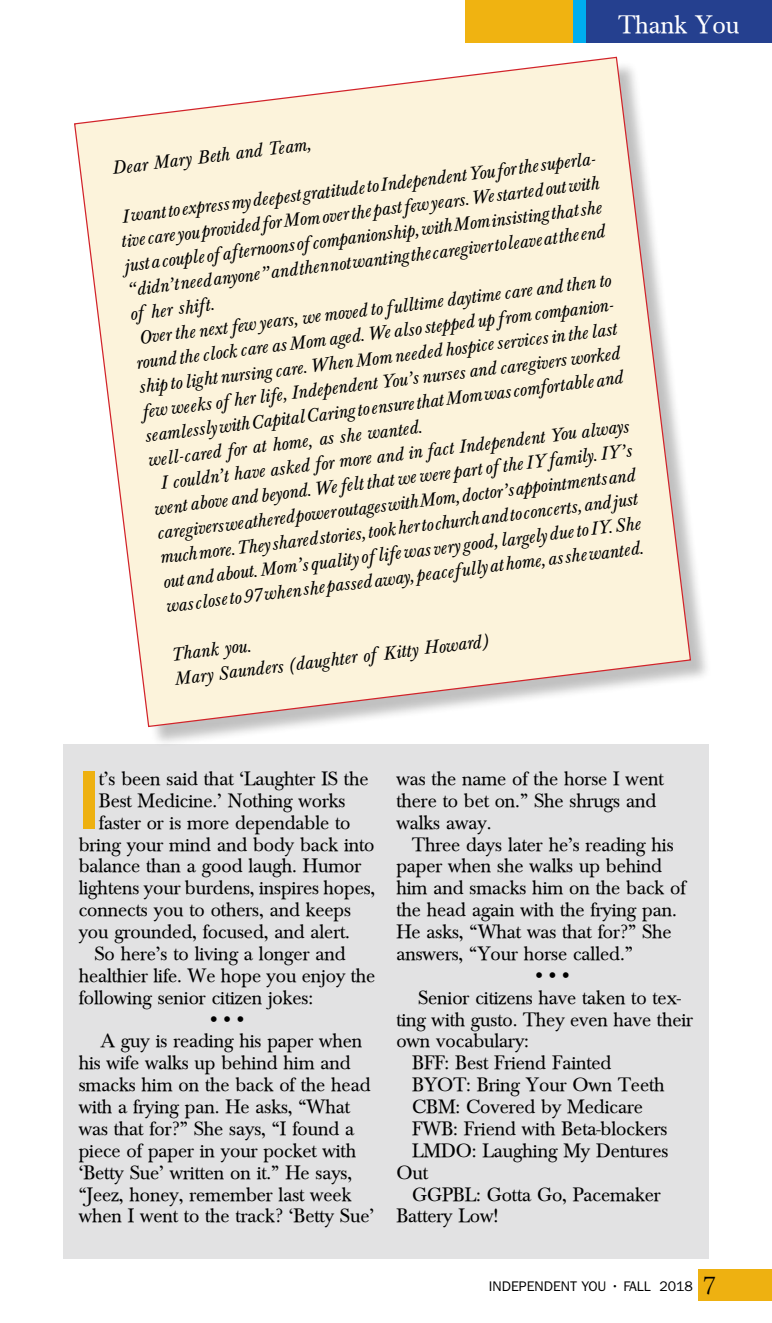
<style>
.page{position:relative;width:772px;height:1323px;background:#fff}
.page>*{position:absolute;margin:0;border:0;box-sizing:border-box;transform-origin:0 0}
.t1{font:85.75px "ITC Franklin Gothic Std Dm Cp";color:#eeb111}
.t2{font:26.25px "Baskerville";color:#fff}
.t3{font:20.12px/21.9px "Baskerville";letter-spacing:-.005em;color:#000}
.t4{font:italic 19.25px/24.5px "Baskerville";color:#000}
.t5{font:14px "ITC Franklin Gothic Std";color:#000}
.s1{font-family:"Kepler Std";font-weight:300;font-size:28px}
</style>
<div class="page">
<div style="left:699px;top:1269px;width:73px;height:32px;background:#eeb111"></div>
<div style="left:466px;top:0;width:306px;height:42px;background:#25408f"></div>
<div style="left:466px;top:0;width:120px;height:42px;background:#f0b311"></div>
<div style="left:573px;top:0;width:13px;height:42px;background:#00aeef"></div>
<div style="left:63px;top:744px;width:646px;height:514px;background:#e2e2e3"></div>
<div style="left:77px;top:60px;width:635px;height:689px;background:#000;opacity:.25"></div>
<svg style="left:74px;top:56px;width:618px;height:672px"></svg>
<h2 class="t2" style="left:618px;top:10px;width:123px">Thank You</h2>
<p class="t4" style="left:111px;top:157px;width:203px;rotate:-7deg">Dear Mary Beth and Team,</p>
<p class="t4" style="left:120px;top:205px;width:483px;rotate:-7deg">I want to express my deepest gratitude to Independent You for the superla-</p>
<p class="t4" style="left:120px;top:230px;width:483px;rotate:-7deg">tive care you provided for Mom over the past few years. We started out with</p>
<p class="t4" style="left:123px;top:254px;width:483px;rotate:-7deg">just a couple of afternoons of companionship, with Mom insisting that she</p>
<p class="t4" style="left:126px;top:278px;width:483px;rotate:-7deg">“didn’t need anyone” and then not wanting the caregiver to leave at the end</p>
<p class="t4" style="left:129px;top:303px;width:87px;rotate:-7deg">of her shift.</p>
<p class="t4" style="left:138px;top:326px;width:476px;rotate:-7deg">Over the next few years, we moved to fulltime daytime care and then to</p>
<p class="t4" style="left:135px;top:351px;width:487px;rotate:-7deg">round the clock care as Mom aged. We also stepped up from companion-</p>
<p class="t4" style="left:138px;top:376px;width:483px;rotate:-7deg">ship to light nursing care. When Mom needed hospice services in the last</p>
<p class="t4" style="left:141px;top:400px;width:483px;rotate:-7deg">few weeks of her life, Independent You’s nurses and caregivers worked</p>
<p class="t4" style="left:144px;top:424px;width:483px;rotate:-7deg">seamlessly with Capital Caring to ensure that Mom was comfortable and</p>
<p class="t4" style="left:147px;top:448px;width:278px;rotate:-7deg">well-cared for at home, as she wanted.</p>
<p class="t4" style="left:159px;top:472px;width:473px;rotate:-7deg">I couldn’t have asked for more and in fact Independent You always</p>
<p class="t4" style="left:153px;top:497px;width:483px;rotate:-7deg">went above and beyond. We felt that we were part of the IY family. IY’s</p>
<p class="t4" style="left:156px;top:521px;width:483px;rotate:-7deg">caregivers weathered power outages with Mom, doctor’s appointments and</p>
<p class="t4" style="left:159px;top:546px;width:483px;rotate:-7deg">much more. They shared stories, took her to church and to concerts, and just</p>
<p class="t4" style="left:162px;top:570px;width:483px;rotate:-7deg">out and about. Mom’s quality of life was very good, largely due to IY. She</p>
<p class="t4" style="left:165px;top:594px;width:483px;rotate:-7deg">was close to 97 when she passed away, peacefully at home, as she wanted.</p>
<p class="t4" style="left:171px;top:643px;width:317px;rotate:-7deg">Thank you.<br>Mary Saunders (daughter of Kitty Howard)</p>
<h1 class="t1" style="left:79px;top:753px;width:22px">I</h1>
<p class="t3" style="left:99px;top:768px;width:271px">t’s been said that ‘Laughter IS the</p>
<p class="t3" style="left:99px;top:790px;width:248px">Best Medicine.’ Nothing works</p>
<p class="t3" style="left:99px;top:812px;width:253px">faster or is more dependable to</p>
<p class="t3" style="left:79px;top:834px;width:297px">bring your mind and body back into</p>
<p class="t3" style="left:79px;top:855px;width:284px">balance than a good laugh. Humor</p>
<p class="t3" style="left:79px;top:877px;width:298px">lightens your burdens, inspires hopes,</p>
<p class="t3" style="left:79px;top:899px;width:274px">connects you to others, and keeps</p>
<p class="t3" style="left:79px;top:921px;width:273px">you grounded, focused, and alert.</p>
<p class="t3" style="left:94px;top:943px;width:253px">So here’s to living a longer and</p>
<p class="t3" style="left:79px;top:965px;width:298px">healthier life. We hope you enjoy the</p>
<p class="t3" style="left:79px;top:987px;width:236px">following senior citizen jokes:</p>
<p class="t3" style="left:207px;top:1009px;width:42px">•••</p>
<p class="t3" style="left:100px;top:1030px;width:263px">A guy is reading his paper when</p>
<p class="t3" style="left:79px;top:1052px;width:273px">his wife walks up behind him and</p>
<p class="t3" style="left:79px;top:1074px;width:293px">smacks him on the back of the head</p>
<p class="t3" style="left:79px;top:1096px;width:273px">with a frying pan. He asks, “What</p>
<p class="t3" style="left:79px;top:1118px;width:277px">was that for?” She says, “I found a</p>
<p class="t3" style="left:79px;top:1140px;width:279px">piece of paper in your pocket with</p>
<p class="t3" style="left:79px;top:1162px;width:275px">‘Betty Sue’ written on it.” He says,</p>
<p class="t3" style="left:79px;top:1184px;width:274px">“Jeez, honey, remember last week</p>
<p class="t3" style="left:79px;top:1205px;width:297px">when I went to the track? ‘Betty Sue’</p>
<p class="t3" style="left:396px;top:768px;width:269px">was the name of the horse I went there to bet on.” She shrugs and walks away.</p>
<p class="t3" style="left:396px;top:834px;width:291px;text-indent:16px">Three days later he’s reading his paper when she walks up behind him and smacks him on the back of the head again with the frying pan.<br>He asks, “What was that for?” She answers, “Your horse called.”</p>
<p class="t3" style="left:532px;top:965px;width:42px">•••</p>
<p class="t3" style="left:418px;top:987px;width:265px">Senior citizens have taken to tex-</p>
<p class="t3" style="left:396px;top:1009px;width:298px">ting with gusto. They even have their</p>
<p class="t3" style="left:396px;top:1030px;width:134px">own vocabulary:</p>
<p class="t3" style="left:412px;top:1052px;width:201px">BFF: Best Friend Fainted</p>
<p class="t3" style="left:412px;top:1074px;width:254px">BYOT: Bring Your Own Teeth</p>
<p class="t3" style="left:412px;top:1096px;width:232px">CBM: Covered by Medicare</p>
<p class="t3" style="left:412px;top:1118px;width:257px">FWB: Friend with Beta-blockers</p>
<p class="t3" style="left:412px;top:1140px;width:258px">LMDO: Laughing My Dentures</p>
<p class="t3" style="left:396px;top:1162px;width:33px">Out</p>
<p class="t3" style="left:412px;top:1184px;width:250px">GGPBL: Gotta Go, Pacemaker</p>
<p class="t3" style="left:396px;top:1205px;width:103px">Battery Low!</p>
<p class="t5" style="left:489px;top:1278px;width:228px">INDEPENDENT YOU • FALL 2018 <span class="s1">7</span></p>
</div>
